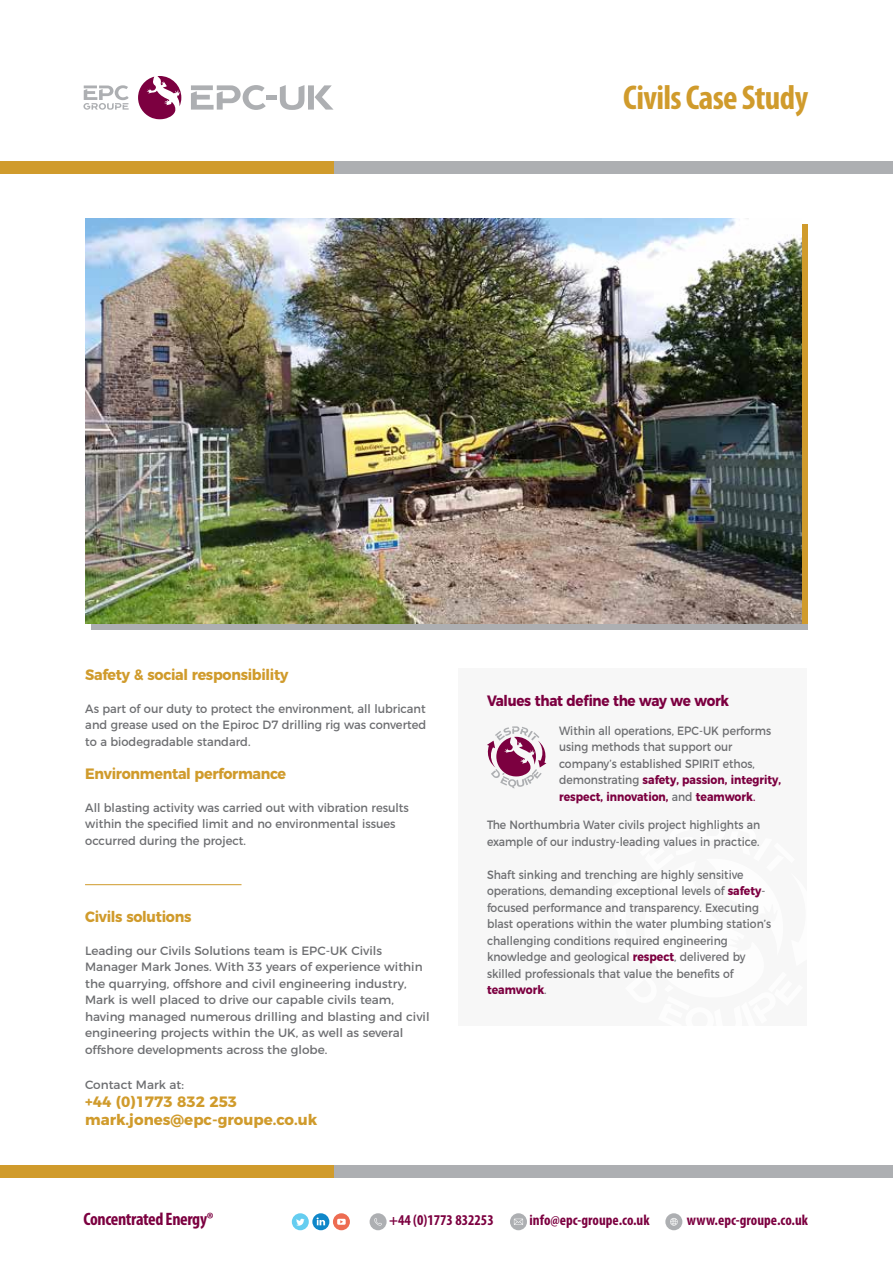
<style>
.page{position:relative;width:893px;height:1263px;background:#fff}
.page>*{position:absolute;margin:0;border:0;box-sizing:border-box;transform-origin:0 0}
.t1{font:700 condensed 34.5px "Myriad Pro";letter-spacing:-.02em;color:#d09b2c}
.t2{font:700 condensed 18px "Myriad Pro";letter-spacing:-.02em;color:#7c0040}
.t3{font:700 15px "Montserrat";letter-spacing:-.02em;color:#d09b2c;scale:.95 1}
.t4{font:700 condensed 15px "Myriad Pro";color:#7c0040}
.t5{font:700 15px/18px "Montserrat";color:#d09b2c}
.t6{font:700 15px "Montserrat";letter-spacing:-.02em;color:#7c0040;scale:.9 1}
.t7{font:12px/16.5px "Montserrat";color:#6d6e71;scale:.9 1}
.t8{font:12px/16.5px "Montserrat";color:#6d6e71}
.t9{font:12px/16.5px "Montserrat";color:#6d6e71;text-align:justify;scale:.95 1}
.s1{font-weight:700;color:#7c0040}
.s2{color:#7c0040}
</style>
<div class="page">
<div style="left:314px;top:1165px;width:578px;height:13px;background:#adafb2"></div>
<div style="left:0;top:1165px;width:333px;height:13px;background:#d09b2c"></div>
<div style="left:314px;top:162px;width:578px;height:12px;background:#adafb2"></div>
<div style="left:0;top:162px;width:333px;height:12px;background:#d09b2c"></div>
<svg style="left:191px;top:85px;width:75px;height:25px"></svg>
<svg style="left:280px;top:85px;width:54px;height:25px"></svg>
<svg style="left:83px;top:85px;width:46px;height:25px"></svg>
<svg style="left:138px;top:76px;width:43px;height:43px"></svg>
<hr style="left:266px;top:96px;width:11px;height:4px;background:#adafb2">
<div style="left:292px;top:1213px;width:17px;height:17px;background:#65cdf0;border-radius:50%"></div>
<svg style="left:296px;top:1219px;width:9px;height:6px"></svg>
<svg style="left:312px;top:1213px;width:17px;height:17px"></svg>
<svg style="left:317px;top:1217px;width:8px;height:8px"></svg>
<div style="left:333px;top:1213px;width:17px;height:17px;background:#ed6c52;border-radius:50%"></div>
<svg style="left:337px;top:1219px;width:9px;height:6px"></svg>
<div style="left:370px;top:1213px;width:17px;height:17px;background:#adafb2;border-radius:50%"></div>
<svg style="left:374px;top:1218px;width:8px;height:8px"></svg>
<div style="left:510px;top:1213px;width:17px;height:17px;background:#adafb2;border-radius:50%"></div>
<div style="left:665px;top:1213px;width:17px;height:17px;background:#adafb2;border-radius:50%"></div>
<svg style="left:670px;top:1218px;width:8px;height:8px"></svg>
<svg style="left:514px;top:1219px;width:9px;height:6px"></svg>
<div style="left:91px;top:624px;width:717px;height:6px;background:#adafb2"></div>
<img style="left:85px;top:219px;width:717px;height:405px">
<hr style="left:85px;top:884px;width:157px;height:1px;background:#d09b2c">
<div style="left:458px;top:668px;width:349px;height:358px;background:#f7f7f7"></div>
<svg style="left:487px;top:726px;width:59px;height:62px"></svg>
<h1 class="t1" style="left:623px;top:76px;width:186px">Civils Case Study</h1>
<p class="t3" style="left:85px;top:662px;width:215px">Safety &amp; social responsibility</p>
<p class="t9" style="left:85px;top:699px;width:360px">As part of our duty to protect the environment, all lubricant and grease used on the Epiroc D7 drilling rig was converted to a biodegradable standard.</p>
<p class="t3" style="left:85px;top:761px;width:213px">Environmental performance</p>
<p class="t9" style="left:85px;top:798px;width:342px;text-align:left">All blasting activity was carried out with vibration results within the specified limit and no environmental issues occurred during the project.</p>
<p class="t3" style="left:85px;top:904px;width:113px">Civils solutions</p>
<p class="t8" style="left:85px;top:941px;width:346px">Leading our Civils Solutions team is EPC-UK Civils Manager Mark Jones. With 33 years of experience within the quarrying, offshore and civil engineering industry, Mark is well placed to drive our capable civils team, having managed numerous drilling and blasting and civil engineering projects within the UK, as well as several offshore developments across the globe.</p>
<p class="t8" style="left:85px;top:1076px;width:100px">Contact Mark at:</p>
<p class="t5" style="left:85px;top:1092px;width:234px">+44 (0)1773 832 253 mark.jones@epc-groupe.co.uk</p>
<p class="t6" style="left:487px;top:688px;width:270px">Values that define the way we work</p>
<p class="t7" style="left:559px;top:721px;width:248px">Within all operations, EPC-UK performs using methods that support our company’s established SPIRIT ethos, demonstrating <span class="s1">safety, passion, integrity, respect, innovation,</span> and <span class="s1">teamwork</span><span class="s2">.</span></p>
<p class="t7" style="left:487px;top:815px;width:305px">The Northumbria Water civils project highlights an example of our industry-leading values in practice.</p>
<p class="t7" style="left:487px;top:865px;width:317px">Shaft sinking and trenching are highly sensitive operations, demanding exceptional levels of <span class="s1">safety&shy;</span>focused performance and transparency. Executing blast operations within the water plumbing station’s challenging conditions required engineering knowledge and geological <span class="s1">respect</span>, delivered by skilled professionals that value the benefits of <span class="s1">teamwork</span>.</p>
<h2 class="t2" style="left:83px;top:1208px;width:131px">Concentrated Energy®</h2>
<p class="t4" style="left:389px;top:1211px;width:106px">+44 (0)1773 832253</p>
<p class="t4" style="left:530px;top:1211px;width:121px">info@epc-groupe.co.uk</p>
<p class="t4" style="left:687px;top:1211px;width:123px">www.epc-groupe.co.uk</p>
</div>
